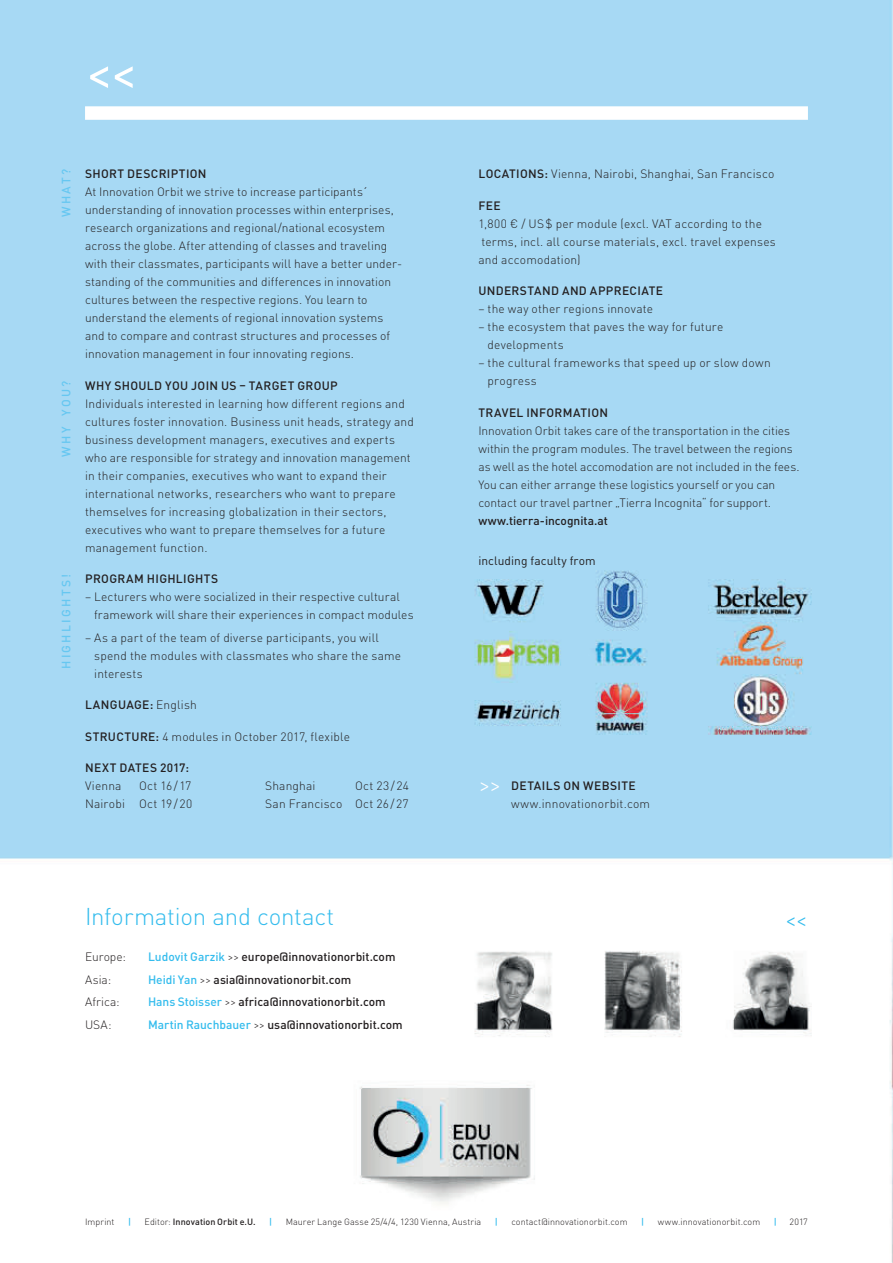
<style>
.page{position:relative;width:893px;height:1263px;background:#fff}
.page>*{position:absolute;margin:0;border:0;box-sizing:border-box;transform-origin:0 0}
.t1{font:54px "DIN Pro";color:#fff}
.t2{font:300 24px "DIN Pro";letter-spacing:-.01em;color:#34bced}
.t3{font:300 24px "DIN Pro";color:#fff}
.t4{font:300 12px/18px "DIN Pro";letter-spacing:.01em;color:#231f20}
.t5{font:500 12px "DIN Pro";letter-spacing:.01em;color:#231f20}
.t6{font:500 12px "DIN Pro";letter-spacing:.03em;color:#231f20}
.t7{font:500 12px "DIN Pro";letter-spacing:.185em;color:#66c7f1}
.t8{font:12px "DIN Pro";letter-spacing:.005em;color:#231f20}
.t9{font:500 12px "DIN Pro";letter-spacing:.035em;color:#231f20}
.t10{font:300 9px "DIN Pro";letter-spacing:.01em;color:#231f20}
.t11{font:500 9px "DIN Pro";letter-spacing:.005em;color:#231f20}
.t12{font:500 9px "DIN Pro";color:#34bced}
.s1{font-weight:300}
.s2{font-weight:500}
.s3{color:#34bced}
</style>
<div class="page">
<img style="left:0;top:0;width:893px;height:1263px">
<div style="left:85px;top:106px;width:723px;height:14px;background:#fff"></div>
<h1 class="t1" style="left:85px;top:30px;width:54px">&lt;&lt;</h1>
<p class="t7" style="left:56px;top:217px;width:50px;rotate:-90deg">WHAT?</p>
<p class="t7" style="left:56px;top:457px;width:77px;rotate:-90deg">WHY YOU?</p>
<p class="t7" style="left:56px;top:669px;width:96px;rotate:-90deg">HIGHLIGHTS!</p>
<p class="t5" style="left:85px;top:164px;width:123px">SHORT DESCRIPTION</p>
<p class="t4" style="left:85px;top:182px;width:319px">At Innovation Orbit we strive to increase participants´ understanding of innovation processes within enterprises, research organizations and regional/national ecosystem across the globe. After attending of classes and traveling with their classmates, participants will have a better under&shy;standing of the communities and differences in innovation cultures between the respective regions. You learn to understand the elements of regional innovation systems and to compare and contrast structures and processes of innovation management in four innovating regions.</p>
<p class="t6" style="left:85px;top:376px;width:254px">WHY SHOULD YOU JOIN US – TARGET GROUP</p>
<p class="t4" style="left:85px;top:393px;width:330px">Individuals interested in learning how different regions and cultures foster innovation. Business unit heads, strategy and business development managers, executives and experts who are responsible for strategy and innovation management in their companies, executives who want to expand their international networks, researchers who want to prepare themselves for increasing globalization in their sectors, executives who want to prepare themselves for a future management function.</p>
<p class="t6" style="left:85px;top:569px;width:135px">PROGRAM HIGHLIGHTS</p>
<p class="t4" style="left:94px;top:587px;width:321px;text-indent:-9px">– Lecturers who were socialized in their respective cultural framework will share their experiences in compact modules</p>
<p class="t4" style="left:94px;top:627px;width:308px;text-indent:-9px">– As a part of the team of diverse participants, you will spend the modules with classmates who share the same interests</p>
<p class="t5" style="left:85px;top:695px;width:113px">LANGUAGE: <span class="s1">English</span></p>
<p class="t4" style="left:85px;top:726px;width:266px"><span class="s2">STRUCTURE:</span> 4 modules in October 2017, flexible</p>
<p class="t5" style="left:85px;top:758px;width:105px">NEXT DATES 2017:</p>
<p class="t4" style="left:85px;top:776px;width:38px">Vienna</p>
<p class="t4" style="left:139px;top:776px;width:54px">Oct 16/17</p>
<p class="t4" style="left:265px;top:776px;width:52px">Shanghai</p>
<p class="t4" style="left:355px;top:776px;width:55px">Oct 23/24</p>
<p class="t4" style="left:85px;top:794px;width:109px">Nairobi Oct 19/20</p>
<p class="t4" style="left:265px;top:794px;width:145px">San Francisco Oct 26/27</p>
<h2 class="t2" style="left:85px;top:898px;width:251px">Information and contact</h2>
<p class="t4" style="left:85px;top:947px;width:42px">Europe:</p>
<p class="t5" style="left:148px;top:947px;width:249px"><span class="s3">Ludovit Garzik</span> <span class="s1">&gt;&gt;</span> europe@innovationorbit.com</p>
<p class="t4" style="left:85px;top:969px;width:28px">Asia:</p>
<p class="t5" style="left:148px;top:970px;width:205px"><span class="s3">Heidi Yan</span> <span class="s1">&gt;&gt;</span> asia@innovationorbit.com</p>
<p class="t4" style="left:85px;top:992px;width:36px">Africa:</p>
<p class="t5" style="left:148px;top:992px;width:239px"><span class="s3">Hans Stoisser</span> <span class="s1">&gt;&gt;</span> africa@innovationorbit.com</p>
<p class="t4" style="left:85px;top:1014px;width:28px">USA:</p>
<p class="t5" style="left:148px;top:1015px;width:256px"><span class="s3">Martin Rauchbauer</span> <span class="s1">&gt;&gt;</span> usa@innovationorbit.com</p>
<p class="t4" style="left:478px;top:164px;width:297px"><span class="s2">LOCATIONS:</span> Vienna, Nairobi, Shanghai, San Francisco</p>
<p class="t5" style="left:478px;top:196px;width:24px">FEE</p>
<p class="t4" style="left:478px;top:213px;width:299px">1,800 € / US$ per module (excl. VAT according to the terms, incl. all course materials, excl. travel expenses and accomodation)</p>
<p class="t6" style="left:478px;top:281px;width:186px">UNDERSTAND AND APPRECIATE</p>
<p class="t4" style="left:478px;top:299px;width:176px">– the way other regions innovate</p>
<p class="t4" style="left:488px;top:317px;width:237px;text-indent:-9px">– the ecosystem that paves the way for future developments</p>
<p class="t4" style="left:488px;top:353px;width:285px;text-indent:-9px">– the cultural frameworks that speed up or slow down progress</p>
<p class="t5" style="left:478px;top:403px;width:131px">TRAVEL INFORMATION</p>
<p class="t4" style="left:478px;top:420px;width:323px">Innovation Orbit takes care of the transportation in the cities within the program modules. The travel between the regions as well as the hotel accomodation are not included in the fees.<br>You can either arrange these logistics yourself or you can contact our travel partner „Tierra Incognita“ for support.</p>
<p class="t5" style="left:478px;top:511px;width:131px">www.tierra-incognita.at</p>
<p class="t8" style="left:478px;top:551px;width:119px">including faculty from</p>
<h2 class="t3" style="left:478px;top:766px;width:25px">&gt;&gt;</h2>
<p class="t9" style="left:511px;top:776px;width:126px">DETAILS ON WEBSITE</p>
<p class="t4" style="left:511px;top:794px;width:141px">www.innovationorbit.com</p>
<h2 class="t2" style="left:785px;top:901px;width:25px">&lt;&lt;</h2>
<p class="t10" style="left:85px;top:1214px;width:31px">Imprint</p>
<p class="t12" style="left:128px;top:1214px;width:5px">|</p>
<p class="t11" style="left:145px;top:1214px;width:112px"><span class="s1">Editor:</span> Innovation Orbit e.U.</p>
<p class="t12" style="left:269px;top:1214px;width:5px">|</p>
<p class="t10" style="left:286px;top:1214px;width:197px">Maurer Lange Gasse 25/4/4, 1230 Vienna, Austria</p>
<p class="t12" style="left:495px;top:1214px;width:5px">|</p>
<p class="t10" style="left:511px;top:1214px;width:118px">contact@innovationorbit.com</p>
<p class="t12" style="left:641px;top:1214px;width:5px">|</p>
<p class="t10" style="left:658px;top:1214px;width:104px">www.innovationorbit.com</p>
<p class="t12" style="left:774px;top:1214px;width:5px">|</p>
<p class="t10" style="left:790px;top:1214px;width:20px">2017</p>
</div>
